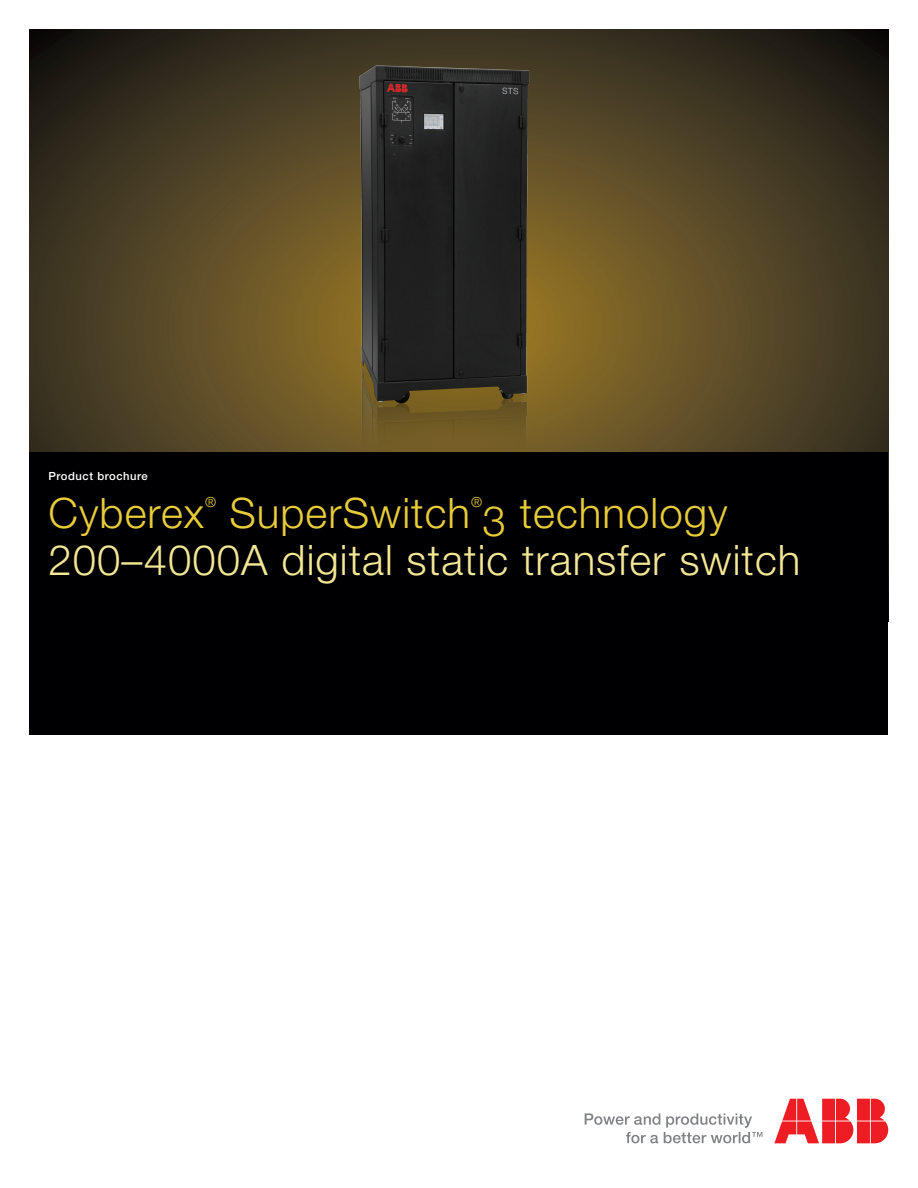
<style>
.page{position:relative;width:918px;height:1188px;background:#fff}
.page>*{position:absolute;margin:0;border:0;box-sizing:border-box;transform-origin:0 0}
.t1{font:300 42px "Helvetica Neue";letter-spacing:.025em;color:#f3e795}
.t2{font:300 42px "Helvetica Neue";letter-spacing:.025em;color:#e8cc38}
.t3{font:300 13.8px "Helvetica Neue";color:#e8cc38}
.t4{font:500 11.25px "Helvetica Neue";letter-spacing:.05em;color:#fff}
</style>
<div class="page">
<svg style="left:30px;top:30px;width:858px;height:423px;background:#4a3e23"></svg>
<svg style="left:585px;top:1113px;width:177px;height:30px"></svg>
<svg style="left:774px;top:1099px;width:114px;height:44px"></svg>
<img style="left:295px;top:40px;width:293px;height:413px">
<div style="left:30px;top:453px;width:858px;height:282px;background:#000002"></div>
<p class="t4" style="left:48px;top:469px;width:101px">Product brochure</p>
<p class="t3" style="left:471px;top:494px;width:13px">®</p>
<p class="t1" style="left:48px;top:534px;width:754px">200–4000A digital static transfer switch</p>
<p class="t2" style="left:48px;top:488px;width:157px">Cyberex</p>
<p class="t3" style="left:205px;top:494px;width:13px">®</p>
<p class="t2" style="left:229px;top:488px;width:500px">SuperSwitch 3 technology</p>
</div>
